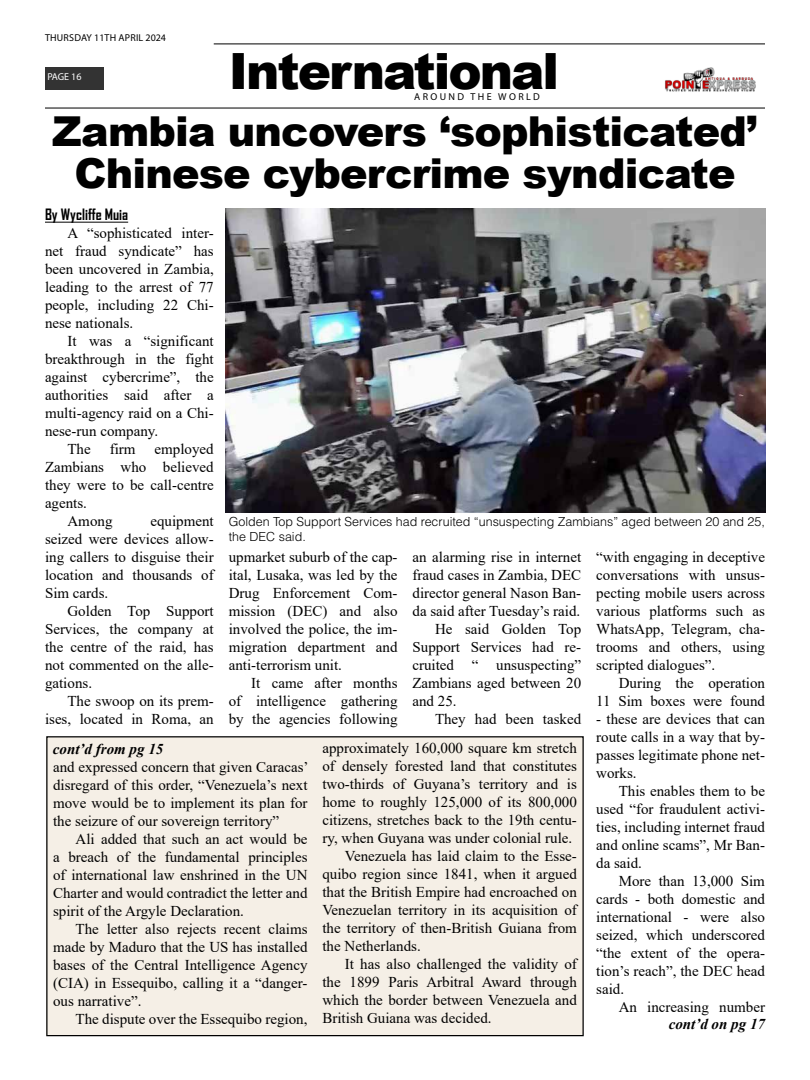
<style>
.page{position:relative;width:810px;height:1080px;background:#fff}
.page>*{position:absolute;margin:0;border:0;box-sizing:border-box;transform-origin:0 0}
.t1{font:900 50px "Arial";letter-spacing:-.04em;color:#000}
.t2{font:900 41.25px/42.5px "Arial";letter-spacing:-.02em;color:#000;text-align:center}
.t3{font:15px/18px "Times New Roman";color:#000;text-align:justify}
.t4{font:italic 700 15px "Times New Roman";color:#000}
.t5{font:700 15px "Agency FB";color:#000}
.t6{font:300 12.5px/15px "Helvetica LT Std";color:#000}
.t7{font:10px "Myriad Pro";letter-spacing:.02em;color:#000}
.t8{font:10px "Myriad Pro";letter-spacing:.24em;color:#000}
.t9{font:10px "Myriad Pro";letter-spacing:-.005em;color:#fff}
</style>
<div class="page">
<hr style="left:214px;top:43px;width:551px;height:2px;background:#333">
<div style="left:45px;top:67px;width:58px;height:22px;background:#333"></div>
<img style="left:665px;top:67px;width:91px;height:25px">
<hr style="left:45px;top:107px;width:720px;height:2px;background:#333">
<hr style="left:45px;top:222px;width:83px;height:1px;background:#000">
<div style="left:47px;top:737px;width:536px;height:299px;background:#f5efe6"></div>
<div style="left:46px;top:736px;width:538px;height:300px;border:1px solid #000"></div>
<img style="left:225px;top:209px;width:540px;height:304px">
<p class="t7" style="left:45px;top:31px;width:122px">THURSDAY 11TH APRIL 2024</p>
<p class="t9" style="left:47px;top:71px;width:36px">PAGE 16</p>
<h1 class="t1" style="left:229px;top:35px;width:332px">International</h1>
<p class="t8" style="left:414px;top:91px;width:127px">AROUND THE WORLD</p>
<h2 class="t2" style="left:52px;top:109px;width:707px">Zambia uncovers ‘sophisticated’<br>Chinese cybercrime syndicate</h2>
<p class="t5" style="left:45px;top:205px;width:85px">By Wycliffe Muia</p>
<p class="t3" style="left:45px;top:224px;width:170px;text-indent:22px">A “sophisticated inter&shy;net fraud syndicate” has been uncovered in Zambia, leading to the arrest of 77 people, including 22 Chi&shy;nese nationals.</p>
<p class="t3" style="left:68px;top:332px;width:148px">It was a “significant</p>
<p class="t3" style="left:45px;top:350px;width:170px">breakthrough in the fight</p>
<p class="t3" style="left:45px;top:368px;width:170px">against cybercrime”, the</p>
<p class="t3" style="left:45px;top:386px;width:170px">authorities said after a</p>
<p class="t3" style="left:45px;top:404px;width:170px">multi-agency raid on a Chi-</p>
<p class="t3" style="left:45px;top:422px;width:115px">nese-run company.</p>
<p class="t3" style="left:68px;top:440px;width:25px">The</p>
<p class="t3" style="left:110px;top:440px;width:27px">firm</p>
<p class="t3" style="left:155px;top:440px;width:61px">employed</p>
<p class="t3" style="left:45px;top:458px;width:170px">Zambians who believed</p>
<p class="t3" style="left:45px;top:476px;width:170px">they were to be call-centre</p>
<p class="t3" style="left:45px;top:494px;width:44px">agents.</p>
<p class="t3" style="left:68px;top:512px;width:46px">Among</p>
<p class="t3" style="left:45px;top:512px;width:170px;text-indent:105px">equipment seized were devices allow&shy;ing callers to disguise their location and thousands of Sim cards.</p>
<p class="t3" style="left:45px;top:602px;width:170px;text-indent:22px">Golden Top Support Services, the company at the centre of the raid, has not commented on the alle&shy;gations.</p>
<p class="t3" style="left:45px;top:692px;width:170px;text-align:right">The swoop on its prem&shy;ises, located in Roma, an</p>
<p class="t6" style="left:229px;top:514px;width:538px">Golden Top Support Services had recruited “unsuspecting Zambians” aged between 20 and 25, the DEC said.</p>
<p class="t3" style="left:229px;top:547px;width:170px">upmarket suburb of the cap&shy;ital, Lusaka, was led by the Drug Enforcement Com&shy;mission (DEC) and also involved the police, the im&shy;migration department and anti-terrorism unit.</p>
<p class="t3" style="left:229px;top:673px;width:170px;text-indent:22px">It came after months of intelligence gathering by the agencies following</p>
<p class="t3" style="left:412px;top:547px;width:170px">an alarming rise in internet</p>
<p class="t3" style="left:412px;top:565px;width:170px">fraud cases in Zambia, DEC</p>
<p class="t3" style="left:412px;top:583px;width:170px">director general Nason Ban-</p>
<p class="t3" style="left:412px;top:601px;width:169px">da said after Tuesday’s raid.</p>
<p class="t3" style="left:435px;top:619px;width:148px">He said Golden Top</p>
<p class="t3" style="left:412px;top:637px;width:170px">Support Services had re-</p>
<p class="t3" style="left:412px;top:655px;width:170px">cruited “ unsuspecting”</p>
<p class="t3" style="left:412px;top:673px;width:170px">Zambians aged between 20</p>
<p class="t3" style="left:412px;top:691px;width:46px">and 25.</p>
<p class="t3" style="left:435px;top:709px;width:148px">They had been tasked</p>
<p class="t3" style="left:596px;top:547px;width:170px">“with engaging in deceptive conversations with unsus&shy;pecting mobile users across various platforms such as WhatsApp, Telegram, cha&shy;trooms and others, using scripted dialogues”.</p>
<p class="t3" style="left:596px;top:673px;width:170px;text-align:right">During the operation<br>11 Sim boxes were found</p>
<p class="t3" style="left:596px;top:709px;width:170px">- these are devices that can route calls in a way that by&shy;passes legitimate phone net&shy;works.</p>
<p class="t3" style="left:596px;top:781px;width:170px;text-indent:22px">This enables them to be used “for fraudulent activi&shy;ties, including internet fraud and online scams”, Mr Ban&shy;da said.</p>
<p class="t3" style="left:596px;top:871px;width:170px;text-indent:22px">More than 13,000 Sim cards - both domestic and international - were also seized, which underscored “the extent of the opera&shy;tion’s reach”, the DEC head said.</p>
<p class="t3" style="left:619px;top:997px;width:148px">An increasing number</p>
<p class="t3" style="left:322px;top:739px;width:256px">approximately 160,000 square km stretch</p>
<p class="t3" style="left:322px;top:757px;width:256px">of densely forested land that constitutes</p>
<p class="t3" style="left:322px;top:775px;width:256px">two-thirds of Guyana’s territory and is</p>
<p class="t3" style="left:322px;top:793px;width:256px">home to roughly 125,000 of its 800,000</p>
<p class="t3" style="left:322px;top:811px;width:256px">citizens, stretches back to the 19th centu-</p>
<p class="t3" style="left:322px;top:829px;width:251px">ry, when Guyana was under colonial rule.</p>
<p class="t3" style="left:345px;top:847px;width:233px">Venezuela has laid claim to the Esse-</p>
<p class="t3" style="left:322px;top:865px;width:256px">quibo region since 1841, when it argued</p>
<p class="t3" style="left:322px;top:883px;width:256px">that the British Empire had encroached on</p>
<p class="t3" style="left:322px;top:901px;width:256px">Venezuelan territory in its acquisition of</p>
<p class="t3" style="left:322px;top:919px;width:256px">the territory of then-British Guiana from</p>
<p class="t3" style="left:322px;top:937px;width:100px">the Netherlands.</p>
<p class="t3" style="left:345px;top:955px;width:233px">It has also challenged the validity of</p>
<p class="t3" style="left:322px;top:973px;width:256px">the 1899 Paris Arbitral Award through</p>
<p class="t3" style="left:322px;top:991px;width:256px">which the border between Venezuela and</p>
<p class="t3" style="left:322px;top:1009px;width:171px">British Guiana was decided.</p>
<p class="t4" style="left:53px;top:738px;width:112px">cont’d from pg 15</p>
<p class="t3" style="left:53px;top:758px;width:257px">and expressed concern that given Caracas’ disregard of this order, “Venezuela’s next move would be to implement its plan for the seizure of our sovereign territory”</p>
<p class="t3" style="left:53px;top:830px;width:256px;text-indent:22px">Ali added that such an act would be a breach of the fundamental principles of international law enshrined in the UN Charter and would contradict the letter and spirit of the Argyle Declaration.</p>
<p class="t3" style="left:53px;top:920px;width:256px;text-indent:22px">The letter also rejects recent claims made by Maduro that the US has installed bases of the Central Intelligence Agency (CIA) in Essequibo, calling it a “danger&shy;ous narrative”.</p>
<p class="t3" style="left:76px;top:1010px;width:233px">The dispute over the Essequibo region,</p>
<p class="t4" style="left:669px;top:1013px;width:98px">cont’d on pg 17</p>
</div>
